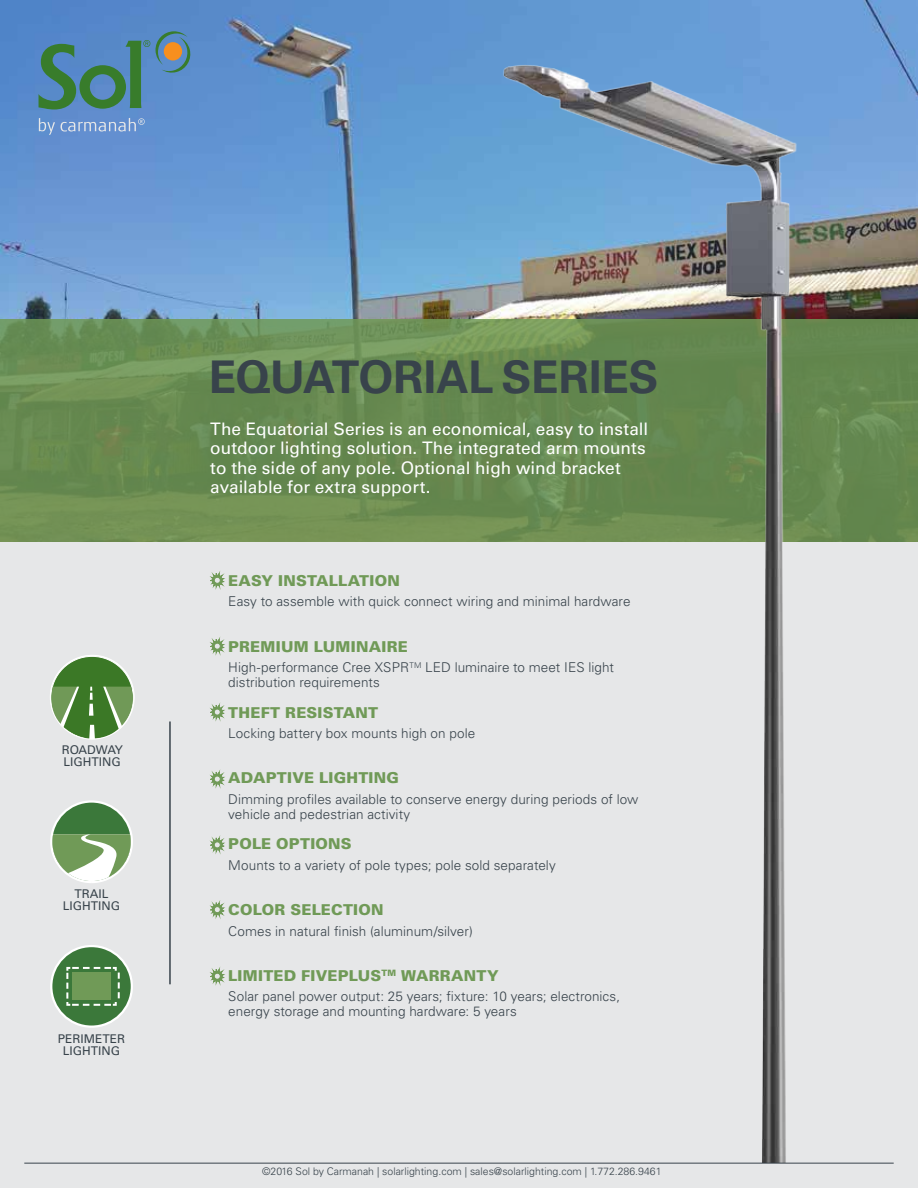
<style>
.page{position:relative;width:918px;height:1188px;background:#fff}
.page>*{position:absolute;margin:0;border:0;box-sizing:border-box;transform-origin:0 0}
.t1{font:700 45px "Univers LT Std";letter-spacing:-.01em;color:#38434b}
.t2{font:17.25px/19.5px "Univers LT Std";color:#fff}
.t3{font:900 15px "Univers LT Std";letter-spacing:.01em;color:#709a57}
.t4{font:300 13.5px/15px "Univers LT Std";letter-spacing:.005em;color:#38434b}
.t5{font:12px/12px "Univers LT Std";color:#38434b;text-align:center}
.t6{font:300 10.5px "Univers LT Std";color:#38434b}
</style>
<div class="page">
<img style="left:0;top:0;width:918px;height:319px">
<svg style="left:0;top:319px;width:918px;height:223px;background:#6a8c53"></svg>
<div style="left:0;top:542px;width:918px;height:646px;background:#e6e7e8"></div>
<hr style="left:169px;top:721px;width:2px;height:263px;background:#38434b">
<img style="left:467px;top:0;width:385px;height:1163px">
<svg style="left:210px;top:572px;width:15px;height:18px"></svg>
<svg style="left:210px;top:637px;width:15px;height:19px"></svg>
<svg style="left:210px;top:770px;width:15px;height:19px"></svg>
<svg style="left:210px;top:836px;width:15px;height:18px"></svg>
<svg style="left:210px;top:901px;width:15px;height:18px"></svg>
<svg style="left:210px;top:967px;width:15px;height:19px"></svg>
<svg style="left:210px;top:703px;width:15px;height:19px"></svg>
<div style="left:50px;top:945px;width:83px;height:83px;background:#fff;border:4px solid #fff;border-radius:50%"></div>
<div style="left:52px;top:947px;width:79px;height:79px;background:#3b783a;border-radius:50%"></div>
<svg style="left:66px;top:967px;width:54px;height:39px"></svg>
<svg style="left:50px;top:800px;width:83px;height:83px"></svg>
<div style="left:52px;top:803px;width:79px;height:78px;background:#3b783a;border-radius:50%"></div>
<svg style="left:52px;top:834px;width:79px;height:47px;background:#acc39e"></svg>
<div style="left:51px;top:656px;width:83px;height:83px;background:#3b7826;border:1px solid #fff;border-radius:50%"></div>
<svg style="left:50px;top:670px;width:83px;height:69px"></svg>
<svg style="left:61px;top:118px;width:84px;height:14px"></svg>
<svg style="left:39px;top:118px;width:16px;height:17px"></svg>
<svg style="left:39px;top:31px;width:153px;height:79px;background:#53869c"></svg>
<hr style="left:24px;top:1163px;width:870px;height:1px;background:#38434b">
<p class="t5" style="left:62px;top:744px;width:62px;text-align:left">ROADWAY<br>LIGHTING</p>
<p class="t5" style="left:63px;top:888px;width:59px">TRAIL<br>LIGHTING</p>
<p class="t5" style="left:58px;top:1033px;width:69px">PERIMETER<br>LIGHTING</p>
<h1 class="t1" style="left:209px;top:351px;width:451px">EQUATORIAL SERIES</h1>
<p class="t2" style="left:210px;top:419px;width:440px">The Equatorial Series is an economical, easy to install outdoor lighting solution. The integrated arm mounts to the side of any pole. Optional high wind bracket available for extra support.</p>
<p class="t3" style="left:228px;top:571px;width:173px">EASY INSTALLATION</p>
<p class="t4" style="left:228px;top:594px;width:404px">Easy to assemble with quick connect wiring and minimal hardware</p>
<p class="t3" style="left:228px;top:637px;width:181px">PREMIUM LUMINAIRE</p>
<p class="t4" style="left:228px;top:660px;width:387px">High-performance Cree XSPR<sup>TM</sup> LED luminaire to meet IES light distribution requirements</p>
<p class="t3" style="left:228px;top:703px;width:151px">THEFT RESISTANT</p>
<p class="t4" style="left:228px;top:726px;width:249px">Locking battery box mounts high on pole</p>
<p class="t3" style="left:228px;top:769px;width:172px">ADAPTIVE LIGHTING</p>
<p class="t4" style="left:228px;top:792px;width:412px">Dimming profiles available to conserve energy during periods of low vehicle and pedestrian activity</p>
<p class="t3" style="left:228px;top:835px;width:125px">POLE OPTIONS</p>
<p class="t4" style="left:228px;top:857px;width:329px">Mounts to a variety of pole types; pole sold separately</p>
<p class="t3" style="left:228px;top:900px;width:157px">COLOR SELECTION</p>
<p class="t4" style="left:228px;top:923px;width:246px">Comes in natural finish (aluminum/silver)</p>
<p class="t3" style="left:228px;top:966px;width:272px">LIMITED FIVEPLUS<sup>TM</sup> WARRANTY</p>
<p class="t4" style="left:228px;top:989px;width:393px">Solar panel power output: 25 years; fixture: 10 years; electronics, energy storage and mounting hardware: 5 years</p>
<p class="t6" style="left:262px;top:1165px;width:401px">©2016 Sol by Carmanah | solarlighting.com | sales@solarlighting.com | 1.772.286.9461</p>
</div>
